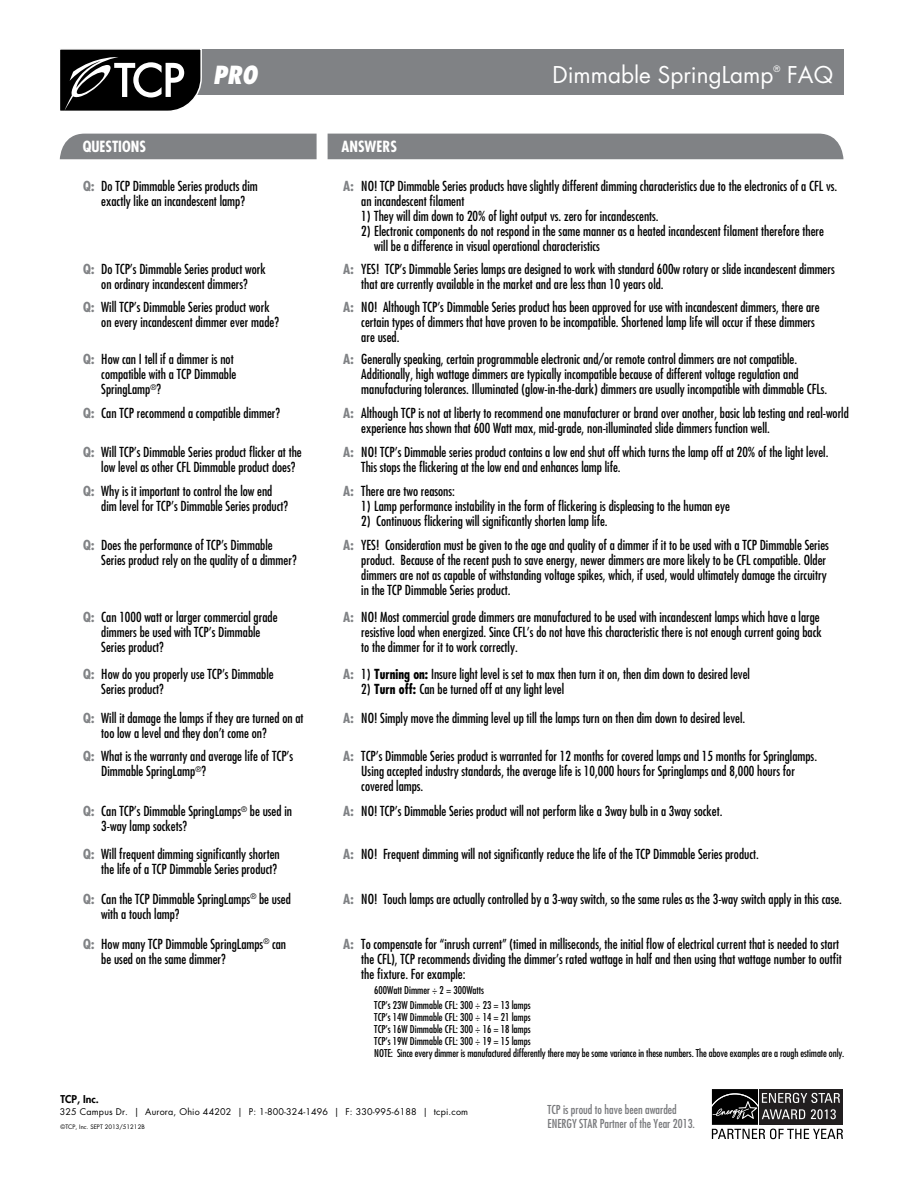
<style>
.page{position:relative;width:918px;height:1188px;background:#fff}
.page>*{position:absolute;margin:0;border:0;box-sizing:border-box;transform-origin:0 0}
.t1{font:italic 800 condensed 24.3px "Futura Std";color:#fff}
.t2{font:22.5px "Futura Std";color:#fff}
.t3{font:700 condensed 15px "Futura Std";color:#fff}
.t4{font:condensed 13.5px/15px "Futura Std";color:#000}
.t5{font:condensed 12px/14.4px "Futura Std";color:#77787b}
.t6{font:condensed 10.5px/12px "Futura Std";color:#000}
.t7{font:800 10.5px "Futura Std";color:#000}
.t8{font:9px "Futura Std";letter-spacing:.02em;color:#000}
.t9{font:8.55px "Futura Std";color:#fff}
.t10{font:6px "Futura Std";color:#000}
.s1{font-weight:700;color:#808285}
.s2{font-weight:700}
</style>
<div class="page">
<div style="left:60px;top:134px;width:257px;height:25px;background:#808285"></div>
<div style="left:328px;top:134px;width:515px;height:25px;background:#808285"></div>
<div style="left:190px;top:50px;width:653px;height:45px;background:#808285"></div>
<svg style="left:60px;top:49px;width:143px;height:62px"></svg>
<svg style="left:711px;top:1089px;width:132px;height:50px"></svg>
<h2 class="t2" style="left:552px;top:60px;width:223px">Dimmable SpringLamp</h2>
<p class="t9" style="left:773px;top:64px;width:8px">®</p>
<h1 class="t1" style="left:213px;top:60px;width:46px">PRO</h1>
<h2 class="t2" style="left:787px;top:60px;width:47px">FAQ</h2>
<p class="t3" style="left:83px;top:137px;width:65px">QUESTIONS</p>
<p class="t3" style="left:342px;top:137px;width:57px">ANSWERS</p>
<p class="t4" style="left:83px;top:178px;width:176px;text-align:center"><span class="s1">Q:</span> Do TCP Dimmable Series products dim exactly like an incandescent lamp?</p>
<p class="t4" style="left:361px;top:178px;width:478px;text-indent:-18px"><span class="s1">A:</span> NO! TCP Dimmable Series products have slightly different dimming characteristics due to the electronics of a CFL vs. an incandescent filament</p>
<p class="t4" style="left:361px;top:208px;width:299px">1) They will dim down to 20% of light output vs. zero for incandescents.</p>
<p class="t4" style="left:374px;top:223px;width:451px;text-indent:-13px">2) Electronic components do not respond in the same manner as a heated incandescent filament therefore there will be a difference in visual operational characteristics</p>
<p class="t4" style="left:83px;top:261px;width:184px;text-align:center"><span class="s1">Q:</span> Do TCP’s Dimmable Series product work on ordinary incandescent dimmers?</p>
<p class="t4" style="left:361px;top:261px;width:475px;text-indent:-18px"><span class="s1">A:</span> YES! TCP’s Dimmable Series lamps are designed to work with standard 600w rotary or slide incandescent dimmers that are currently available in the market and are less than 10 years old.</p>
<p class="t4" style="left:101px;top:299px;width:179px;text-indent:-18px"><span class="s1">Q:</span> Will TCP’s Dimmable Series product work on every incandescent dimmer ever made?</p>
<p class="t4" style="left:361px;top:299px;width:460px;text-indent:-18px"><span class="s1">A:</span> NO! Although TCP’s Dimmable Series product has been approved for use with incandescent dimmers, there are certain types of dimmers that have proven to be incompatible. Shortened lamp life will occur if these dimmers are used.</p>
<p class="t4" style="left:101px;top:351px;width:137px;text-indent:-18px"><span class="s1">Q:</span> How can I tell if a dimmer is not compatible with a TCP Dimmable<br>SpringLamp<sup>®</sup>?</p>
<p class="t4" style="left:361px;top:351px;width:468px;text-indent:-18px"><span class="s1">A:</span> Generally speaking, certain programmable electronic and/or remote control dimmers are not compatible.<br>Additionally, high wattage dimmers are typically incompatible because of different voltage regulation and manufacturing tolerances. Illuminated (glow-in-the-dark) dimmers are usually incompatible with dimmable CFLs.</p>
<p class="t4" style="left:83px;top:406px;width:198px"><span class="s1">Q:</span> Can TCP recommend a compatible dimmer?</p>
<p class="t4" style="left:361px;top:406px;width:489px;text-indent:-18px"><span class="s1">A:</span> Although TCP is not at liberty to recommend one manufacturer or brand over another, basic lab testing and real-world experience has shown that 600 Watt max, mid-grade, non-illuminated slide dimmers function well.</p>
<p class="t4" style="left:101px;top:444px;width:202px;text-indent:-18px"><span class="s1">Q:</span> Will TCP’s Dimmable Series product flicker at the low level as other CFL Dimmable product does?</p>
<p class="t4" style="left:361px;top:444px;width:469px;text-indent:-18px"><span class="s1">A:</span> NO! TCP’s Dimmable series product contains a low end shut off which turns the lamp off at 20% of the light level.<br>This stops the flickering at the low end and enhances lamp life.</p>
<p class="t4" style="left:101px;top:484px;width:188px;text-indent:-18px"><span class="s1">Q:</span> Why is it important to control the low end dim level for TCP’s Dimmable Series product?</p>
<p class="t4" style="left:343px;top:484px;width:113px"><span class="s1">A:</span> There are two reasons:</p>
<p class="t4" style="left:361px;top:499px;width:370px">1) Lamp performance instability in the form of flickering is displeasing to the human eye</p>
<p class="t4" style="left:361px;top:514px;width:248px">2) Continuous flickering will significantly shorten lamp life.</p>
<p class="t4" style="left:101px;top:537px;width:197px;text-indent:-18px"><span class="s1">Q:</span> Does the performance of TCP’s Dimmable<br>Series product rely on the quality of a dimmer?</p>
<p class="t4" style="left:361px;top:537px;width:469px;text-indent:-18px"><span class="s1">A:</span> YES! Consideration must be given to the age and quality of a dimmer if it to be used with a TCP Dimmable Series product. Because of the recent push to save energy, newer dimmers are more likely to be CFL compatible. Older dimmers are not as capable of withstanding voltage spikes, which, if used, would ultimately damage the circuitry in the TCP Dimmable Series product.</p>
<p class="t4" style="left:101px;top:609px;width:178px;text-indent:-18px"><span class="s1">Q:</span> Can 1000 watt or larger commercial grade dimmers be used with TCP’s Dimmable<br>Series product?</p>
<p class="t4" style="left:361px;top:609px;width:462px;text-indent:-18px"><span class="s1">A:</span> NO! Most commercial grade dimmers are manufactured to be used with incandescent lamps which have a large resistive load when energized. Since CFL’s do not have this characteristic there is not enough current going back to the dimmer for it to work correctly.</p>
<p class="t4" style="left:101px;top:666px;width:174px;text-indent:-18px"><span class="s1">Q:</span> How do you properly use TCP’s Dimmable<br>Series product?</p>
<p class="t4" style="left:343px;top:666px;width:408px"><span class="s1">A:</span> 1) <span class="s2">Turning on:</span> Insure light level is set to max then turn it on, then dim down to desired level</p>
<p class="t4" style="left:361px;top:681px;width:204px">2) <span class="s2">Turn off:</span> Can be turned off at any light level</p>
<p class="t4" style="left:101px;top:711px;width:204px;text-indent:-18px"><span class="s1">Q:</span> Will it damage the lamps if they are turned on at too low a level and they don’t come on?</p>
<p class="t4" style="left:343px;top:711px;width:404px"><span class="s1">A:</span> NO! Simply move the dimming level up till the lamps turn on then dim down to desired level.</p>
<p class="t4" style="left:101px;top:749px;width:193px;text-indent:-18px"><span class="s1">Q:</span> What is the warranty and average life of TCP’s<br>Dimmable SpringLamp<sup>®</sup>?</p>
<p class="t4" style="left:361px;top:749px;width:457px;text-indent:-18px"><span class="s1">A:</span> TCP’s Dimmable Series product is warranted for 12 months for covered lamps and 15 months for Springlamps.<br>Using accepted industry standards, the average life is 10,000 hours for Springlamps and 8,000 hours for covered lamps.</p>
<p class="t4" style="left:101px;top:804px;width:192px;text-indent:-18px"><span class="s1">Q:</span> Can TCP’s Dimmable SpringLamps<sup>®</sup> be used in<br>3-way lamp sockets?</p>
<p class="t4" style="left:343px;top:804px;width:381px"><span class="s1">A:</span> NO! TCP’s Dimmable Series product will not perform like a 3way bulb in a 3way socket.</p>
<p class="t4" style="left:83px;top:846px;width:198px;text-align:right"><span class="s1">Q:</span> Will frequent dimming significantly shorten the life of a TCP Dimmable Series product?</p>
<p class="t4" style="left:343px;top:846px;width:417px"><span class="s1">A:</span> NO! Frequent dimming will not significantly reduce the life of the TCP Dimmable Series product.</p>
<p class="t4" style="left:101px;top:891px;width:191px;text-indent:-18px"><span class="s1">Q:</span> Can the TCP Dimmable SpringLamps<sup>®</sup> be used with a touch lamp?</p>
<p class="t4" style="left:343px;top:891px;width:500px"><span class="s1">A:</span> NO! Touch lamps are actually controlled by a 3-way switch, so the same rules as the 3-way switch apply in this case.</p>
<p class="t4" style="left:101px;top:936px;width:186px;text-indent:-18px"><span class="s1">Q:</span> How many TCP Dimmable SpringLamps<sup>®</sup> can be used on the same dimmer?</p>
<p class="t4" style="left:361px;top:936px;width:482px;text-indent:-18px"><span class="s1">A:</span> To compensate for “inrush current” (timed in milliseconds, the initial flow of electrical current that is needed to start the CFL), TCP recommends dividing the dimmer’s rated wattage in half and then using that wattage number to outfit the fixture. For example:</p>
<p class="t6" style="left:374px;top:983px;width:158px;line-height:15px">600Watt Dimmer ÷ 2 = 300Watts<br>TCP’s 23W Dimmable CFL: 300 ÷ 23 = 13 lamps</p>
<p class="t6" style="left:374px;top:1011px;width:472px">TCP’s 14W Dimmable CFL: 300 ÷ 14 = 21 lamps<br>TCP’s 16W Dimmable CFL: 300 ÷ 16 = 18 lamps<br>TCP’s 19W Dimmable CFL: 300 ÷ 19 = 15 lamps<br>NOTE: Since every dimmer is manufactured differently there may be some variance in these numbers. The above examples are a rough estimate only.</p>
<p class="t7" style="left:60px;top:1092px;width:40px">TCP, Inc.</p>
<p class="t8" style="left:60px;top:1106px;width:410px">325 Campus Dr. | Aurora, Ohio 44202 | P: 1-800-324-1496 | F: 330-995-6188 | tcpi.com</p>
<p class="t5" style="left:548px;top:1102px;width:149px">TCP is proud to have been awarded<br>ENERGY STAR Partner of the Year 2013.</p>
<p class="t10" style="left:61px;top:1123px;width:86px">©TCP, Inc. SEPT 2013/51212B</p>
</div>
